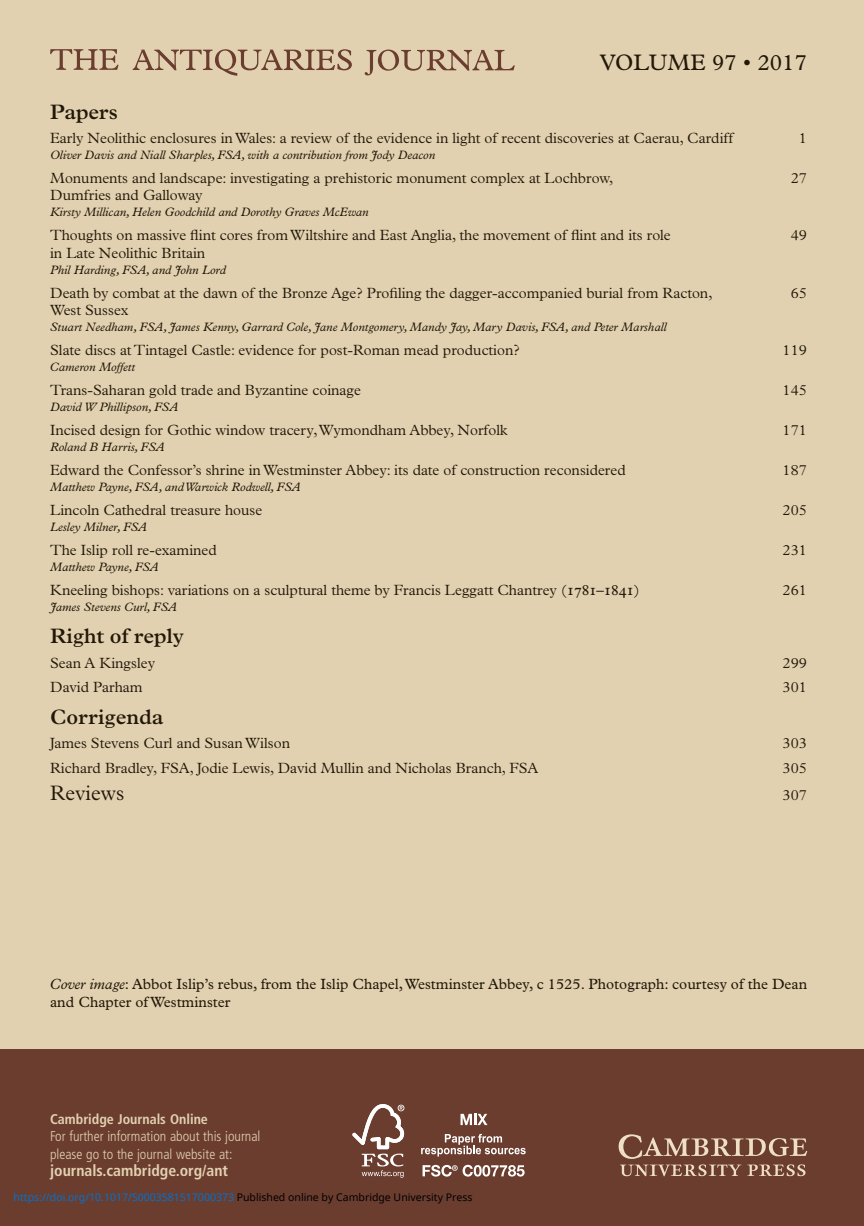
<style>
.page{position:relative;width:864px;height:1226px;background:#fff}
.page>*{position:absolute;margin:0;border:0;box-sizing:border-box;transform-origin:0 0}
.t1{font:22.57px "Plantin";color:#211808}
.t2{font:600 21px "Plantin";color:#211808}
.t3{font:300 21px "Plantin";color:#211808}
.t4{font:700 condensed 15.75px "Frutiger";color:#e2d1b1}
.t5{font:300 14.88px "Plantin";color:#211808}
.t6{font:14.88px/17.5px "Plantin";color:#211808}
.t7{font:300 condensed 14px/17.5px "Frutiger LT Std";color:#e2d1b1}
.t8{font:700 condensed 14px "Frutiger";color:#e2d1b1}
.t9{font:italic 12.25px "Plantin";color:#211808}
.t10{font:10.5px "Noto Sans";color:#0172cf}
.s1{font-family:"Plantin Exp";font-weight:400}
.s2{font-style:italic}
.s3{color:#000}
</style>
<div class="page">
<div style="left:0;top:0;width:863px;height:1225px;background:#e2d1b1"></div>
<hr style="left:863px;top:554px;width:1px;height:671px;background:#b8b677">
<div style="left:0;top:1049px;width:863px;height:176px;background:#6b3d2f"></div>
<svg style="left:618px;top:1134px;width:189px;height:24px"></svg>
<svg style="left:620px;top:1164px;width:121px;height:12px"></svg>
<svg style="left:747px;top:1164px;width:58px;height:11px"></svg>
<svg style="left:50px;top:49px;width:68px;height:21px"></svg>
<svg style="left:133px;top:49px;width:219px;height:27px"></svg>
<svg style="left:364px;top:50px;width:150px;height:25px"></svg>
<hr style="left:863px;top:0;width:1px;height:68px;background:#b8b677">
<hr style="left:863px;top:74px;width:1px;height:473px;background:#aab699">
<svg style="left:460px;top:1113px;width:27px;height:11px"></svg>
<svg style="left:421px;top:1133px;width:104px;height:23px"></svg>
<svg style="left:422px;top:1164px;width:102px;height:12px"></svg>
<svg style="left:352px;top:1104px;width:52px;height:73px"></svg>
<h1 class="t1" style="left:599px;top:55px;width:209px">VOLUME 97 • 2017</h1>
<h2 class="t2" style="left:50px;top:104px;width:69px">Papers</h2>
<p class="t5" style="left:50px;top:133px;width:684px">Early Neolithic enclosures in Wales: a review of the evidence in light of recent discoveries at Caerau, Cardiff</p>
<p class="t5" style="left:798px;top:133px;width:10px">1</p>
<p class="t9" style="left:50px;top:150px;width:386px">Oliver Davis and Niall Sharples, FSA, with a contribution from Jody Deacon</p>
<p class="t5" style="left:50px;top:173px;width:564px">Monuments and landscape: investigating a prehistoric monument complex at Lochbrow,</p>
<p class="t5" style="left:790px;top:173px;width:18px">27</p>
<p class="t5" style="left:50px;top:190px;width:154px">Dumfries and Galloway</p>
<p class="t9" style="left:50px;top:208px;width:320px">Kirsty Millican, Helen Goodchild and Dorothy Graves McEwan</p>
<p class="t5" style="left:50px;top:230px;width:622px">Thoughts on massive flint cores from Wiltshire and East Anglia, the movement of flint and its role</p>
<p class="t5" style="left:790px;top:230px;width:18px">49</p>
<p class="t5" style="left:50px;top:247px;width:157px">in Late Neolithic Britain</p>
<p class="t9" style="left:50px;top:265px;width:177px">Phil Harding, FSA, and John Lord</p>
<p class="t5" style="left:50px;top:287px;width:663px">Death by combat at the dawn of the Bronze Age? Profiling the dagger-accompanied burial from Racton,</p>
<p class="t5" style="left:790px;top:287px;width:18px">65</p>
<p class="t5" style="left:50px;top:305px;width:80px">West Sussex</p>
<p class="t9" style="left:50px;top:322px;width:617px">Stuart Needham, FSA, James Kenny, Garrard Cole, Jane Montgomery, Mandy Jay, Mary Davis, FSA, and Peter Marshall</p>
<p class="t5" style="left:50px;top:345px;width:471px">Slate discs at Tintagel Castle: evidence for post-Roman mead production?</p>
<p class="t5" style="left:782px;top:345px;width:26px">119</p>
<p class="t9" style="left:50px;top:362px;width:86px">Cameron Moffett</p>
<p class="t5" style="left:50px;top:385px;width:312px">Trans-Saharan gold trade and Byzantine coinage</p>
<p class="t5" style="left:782px;top:385px;width:26px">145</p>
<p class="t9" style="left:50px;top:402px;width:130px">David W Phillipson, FSA</p>
<p class="t5" style="left:50px;top:425px;width:458px">Incised design for Gothic window tracery, Wymondham Abbey, Norfolk</p>
<p class="t5" style="left:782px;top:425px;width:26px">171</p>
<p class="t9" style="left:50px;top:442px;width:116px">Roland B Harris, FSA</p>
<p class="t5" style="left:50px;top:465px;width:577px">Edward the Confessor’s shrine in Westminster Abbey: its date of construction reconsidered</p>
<p class="t5" style="left:782px;top:465px;width:26px">187</p>
<p class="t9" style="left:50px;top:482px;width:252px">Matthew Payne, FSA, and Warwick Rodwell, FSA</p>
<p class="t5" style="left:50px;top:505px;width:213px">Lincoln Cathedral treasure house</p>
<p class="t5" style="left:782px;top:505px;width:26px">205</p>
<p class="t9" style="left:50px;top:522px;width:98px">Lesley Milner, FSA</p>
<p class="t5" style="left:50px;top:545px;width:168px">The Islip roll re-examined</p>
<p class="t5" style="left:782px;top:545px;width:26px">231</p>
<p class="t9" style="left:50px;top:562px;width:110px">Matthew Payne, FSA</p>
<p class="t5" style="left:50px;top:585px;width:591px">Kneeling bishops: variations on a sculptural theme by Francis Leggatt Chantrey (<span class="s1">1781</span>–<span class="s1">1841</span>)</p>
<p class="t5" style="left:782px;top:585px;width:26px">261</p>
<p class="t9" style="left:50px;top:602px;width:128px">James Stevens Curl, FSA</p>
<h2 class="t2" style="left:50px;top:628px;width:135px">Right of reply</h2>
<p class="t5" style="left:50px;top:657px;width:106px">Sean A Kingsley</p>
<p class="t5" style="left:782px;top:657px;width:26px">299</p>
<p class="t5" style="left:50px;top:681px;width:94px">David Parham</p>
<p class="t5" style="left:782px;top:681px;width:26px">301</p>
<h2 class="t2" style="left:50px;top:709px;width:115px">Corrigenda</h2>
<p class="t5" style="left:50px;top:738px;width:241px">James Stevens Curl and Susan Wilson</p>
<p class="t5" style="left:782px;top:738px;width:26px">303</p>
<p class="t5" style="left:50px;top:762px;width:489px">Richard Bradley, FSA, Jodie Lewis, David Mullin and Nicholas Branch, FSA</p>
<p class="t5" style="left:782px;top:762px;width:26px">305</p>
<h2 class="t3" style="left:50px;top:785px;width:76px">Reviews</h2>
<p class="t5" style="left:782px;top:789px;width:26px">307</p>
<p class="t6" style="left:50px;top:976px;width:758px"><span class="s2">Cover image</span>: Abbot Islip’s rebus, from the Islip Chapel, Westminster Abbey, c 1525. Photograph: courtesy of the Dean and Chapter of Westminster</p>
<p class="t8" style="left:50px;top:1113px;width:159px">Cambridge Journals Online</p>
<p class="t7" style="left:50px;top:1128px;width:212px">For further information about this journal please go to the journal website at:</p>
<p class="t4" style="left:50px;top:1164px;width:179px">journals.cambridge.org/ant</p>
<p class="t10" style="left:14px;top:1189px;width:460px">https://doi.org/10.1017/S0003581517000373 <span class="s3">Published online by Cambridge University Press</span></p>
</div>
